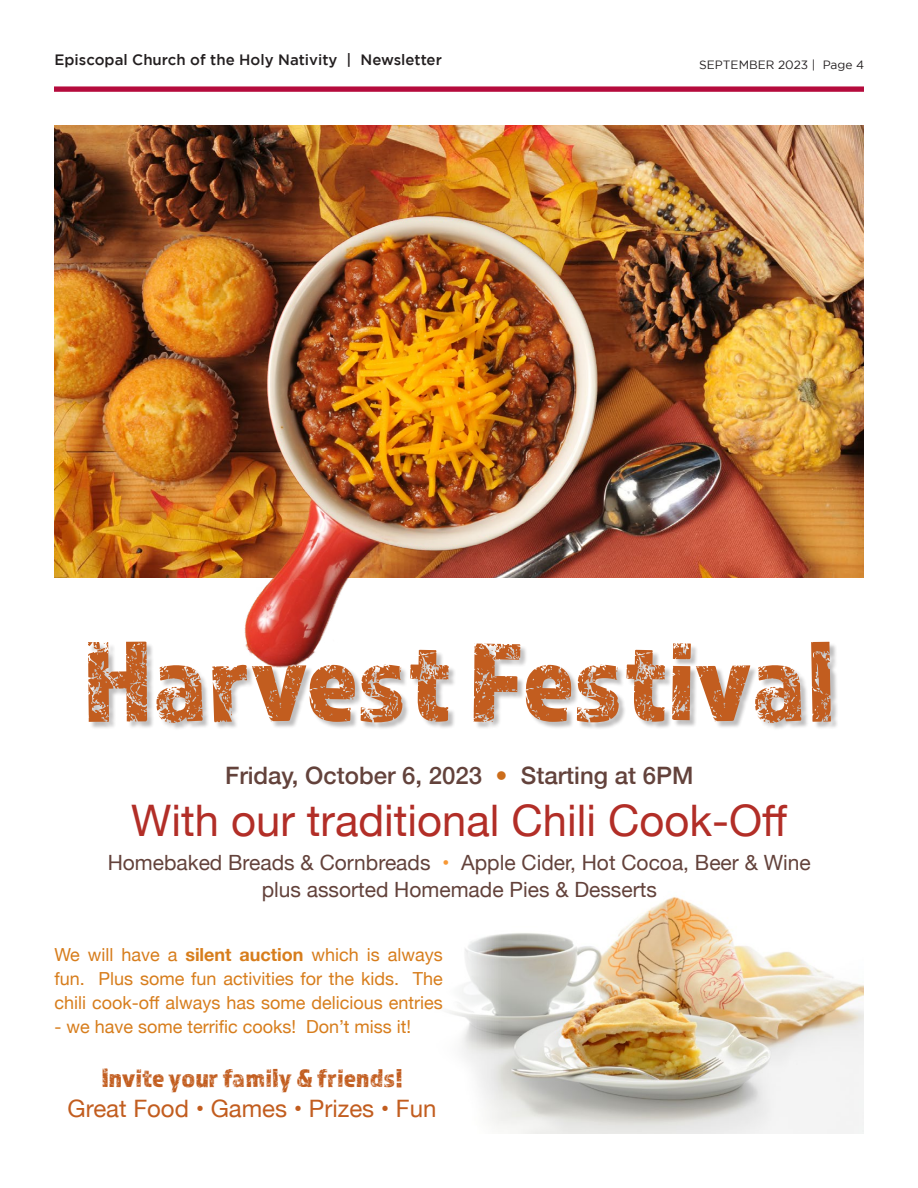
<style>
.page{position:relative;width:918px;height:1188px;background:#fff}
.page>*{position:absolute;margin:0;border:0;box-sizing:border-box;transform-origin:0 0}
.t1{font:118.5px "Almaq Rough";color:#c25d1f}
.t2{font:43.5px "Helvetica Neue";color:#b22e27}
.t3{font:27px "Almaq Rough";color:#c25d1f;scale:1.05 1}
.t4{font:500 24px "Helvetica Neue";color:#63423b}
.t5{font:24px "Helvetica Neue";color:#c25d1f}
.t6{font:21px "Helvetica Neue";color:#63423b}
.t7{font:18px/24px "Helvetica Neue";color:#d77d1c;text-align:justify}
.t8{font:500 15px "Gotham";color:#231f20}
.t9{font:12px "Gotham";color:#231f20}
.s1{color:#cc6d1b}
.s2{color:#f79835}
.s3{font-weight:700}
</style>
<div class="page">
<svg style="left:54px;top:86px;width:810px;height:6px;background:#bd2652"></svg>
<img style="left:449px;top:896px;width:415px;height:238px">
<img style="left:54px;top:126px;width:810px;height:451px">
<img style="left:243px;top:216px;width:357px;height:427px">
<div style="left:90px;top:643px;width:749px;height:88px;background:#231f20;opacity:.29"></div>
<p class="t8" style="left:55px;top:51px;width:389px">Episcopal Church of the Holy Nativity | Newsletter</p>
<p class="t9" style="left:699px;top:58px;width:167px">SEPTEMBER 2023 | Page 4</p>
<p class="t1" style="left:83px;top:610px;width:754px">Harvest Festival</p>
<p class="t4" style="left:225px;top:756px;width:470px">Friday, October 6, 2023 <span class="s1">•</span> Starting at 6PM</p>
<p class="t2" style="left:131px;top:789px;width:657px">With our traditional Chili Cook-Off</p>
<p class="t6" style="left:108px;top:847px;width:705px">Homebaked Breads &amp; Cornbreads <span class="s2">•</span> Apple Cider, Hot Cocoa, Beer &amp; Wine</p>
<p class="t6" style="left:262px;top:874px;width:397px">plus assorted Homemade Pies &amp; Desserts</p>
<p class="t7" style="left:55px;top:943px;width:390px">We will have a <span class="s3">silent auction</span> which is always fun. Plus some fun activities for the kids. The chili cook-off always has some delicious entries</p>
<p class="t7" style="left:55px;top:1015px;width:358px">- we have some terrific cooks! Don’t miss it!</p>
<p class="t3" style="left:101px;top:1061px;width:288px">Invite your family &amp; friends!</p>
<p class="t5" style="left:68px;top:1092px;width:370px">Great Food • Games • Prizes • Fun</p>
</div>
